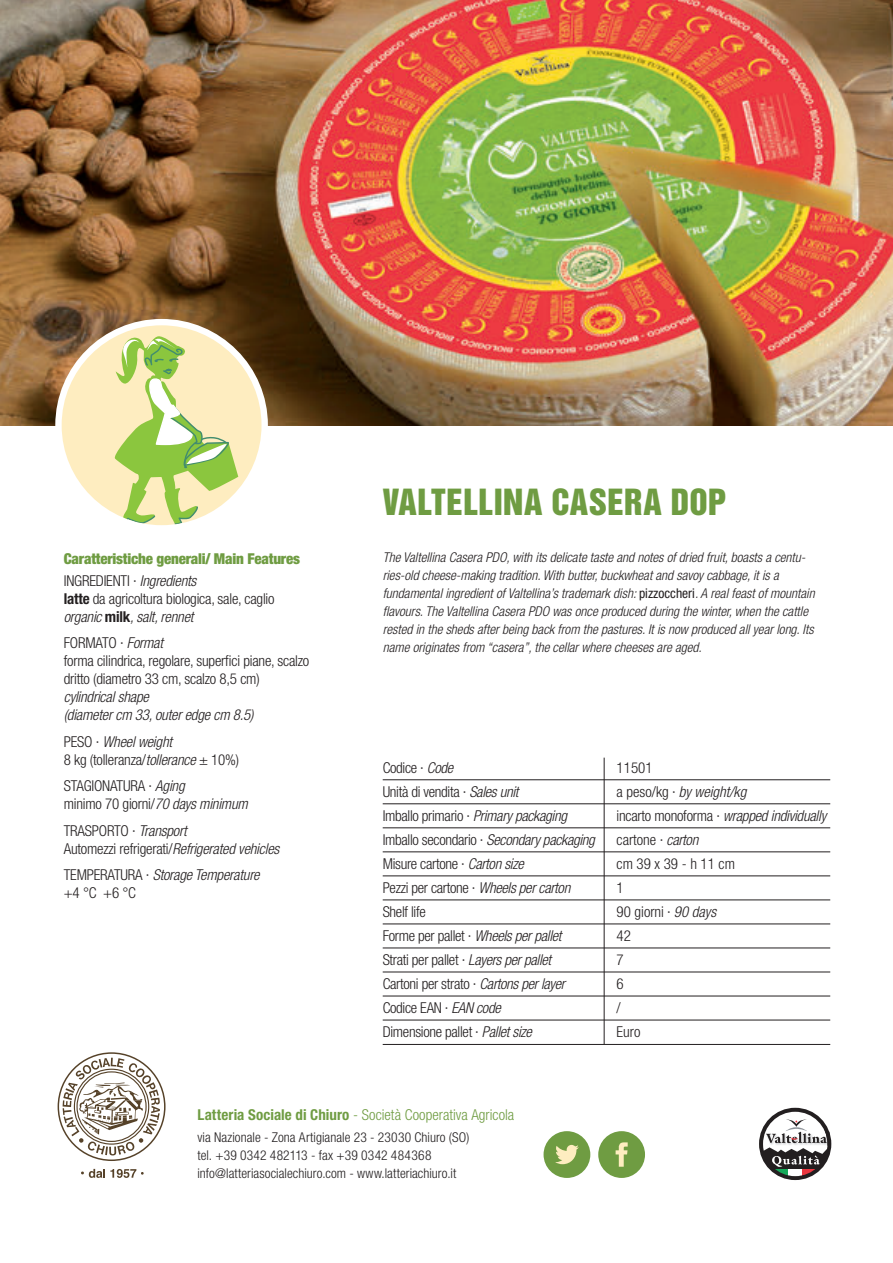
<style>
.page{position:relative;width:893px;height:1263px;background:#fff}
.page>*{position:absolute;margin:0;border:0;box-sizing:border-box;transform-origin:0 0}
.t1{font:33px "Helvetica Inserat LT Std";letter-spacing:.01em;color:#6f9c42}
.t2{font:300 condensed 15px/24px "Helvetica Neue LT Std";letter-spacing:-.015em;color:#231f20}
.t3{font:900 condensed 15px/22.2px "Helvetica Neue LT Std";letter-spacing:-.015em;color:#6f9c42}
.t4{font:300 condensed 15px "Helvetica Neue LT Std";letter-spacing:.005em;color:#6f9c42}
.t5{font:italic 300 condensed 15px/18px "Helvetica Neue LT Std";letter-spacing:-.015em;color:#231f20}
.t6{font:italic 300 condensed 13.5px "Helvetica Neue LT Std";color:#231f20}
.t7{font:300 condensed 13.5px/18px "Helvetica Neue LT Std";letter-spacing:.005em;color:#231f20}
.s1{font-weight:300;color:#231f20}
.s2{font-weight:300;font-style:italic;color:#231f20}
.s3{font-weight:700}
.s4{font-style:italic}
.s5{font-weight:400;font-style:normal}
</style>
<div class="page">
<img style="left:0;top:0;width:893px;height:425px">
<div style="left:55px;top:319px;width:213px;height:212px;background:#fff;border-radius:50%"></div>
<svg style="left:759px;top:1108px;width:72px;height:72px"></svg>
<svg style="left:802px;top:1169px;width:13px;height:7px"></svg>
<svg style="left:775px;top:1169px;width:14px;height:7px"></svg>
<div style="left:789px;top:1169px;width:13px;height:7px;background:#fff"></div>
<div style="left:544px;top:1131px;width:46px;height:47px;background:#6f9c42;border-radius:50%"></div>
<svg style="left:555px;top:1145px;width:24px;height:19px"></svg>
<div style="left:598px;top:1131px;width:47px;height:47px;background:#6f9c42;border-radius:50%"></div>
<svg style="left:616px;top:1142px;width:12px;height:25px"></svg>
<div style="left:62px;top:325px;width:199px;height:200px;background:#feedc0;border-radius:50%"></div>
<svg style="left:112px;top:336px;width:126px;height:189px"></svg>
<hr style="left:383px;top:779px;width:447px;height:1px;background:#231f20">
<hr style="left:383px;top:803px;width:447px;height:1px;background:#231f20">
<hr style="left:383px;top:827px;width:447px;height:1px;background:#231f20">
<hr style="left:383px;top:852px;width:447px;height:1px;background:#231f20">
<hr style="left:383px;top:876px;width:447px;height:1px;background:#231f20">
<hr style="left:383px;top:900px;width:447px;height:1px;background:#231f20">
<hr style="left:383px;top:924px;width:447px;height:1px;background:#231f20">
<hr style="left:383px;top:948px;width:447px;height:1px;background:#231f20">
<hr style="left:383px;top:972px;width:447px;height:1px;background:#231f20">
<hr style="left:383px;top:996px;width:447px;height:1px;background:#231f20">
<hr style="left:383px;top:1020px;width:447px;height:1px;background:#231f20">
<hr style="left:383px;top:1044px;width:447px;height:1px;background:#231f20">
<hr style="left:604px;top:758px;width:1px;height:286px;background:#231f20">
<svg style="left:57px;top:1052px;width:109px;height:126px"></svg>
<p class="t3" style="left:64px;top:547px;width:238px">Caratteristiche generali/ Main Features<br><span class="s1">INGREDIENTI ∙</span> <span class="s2">Ingredients</span></p>
<p class="t2" style="left:64px;top:589px;width:212px;line-height:18px"><span class="s3">latte</span> da agricoltura biologica, sale, caglio <span class="s4">organic</span> <span class="s3">milk</span><span class="s4">, salt, rennet</span></p>
<p class="t2" style="left:64px;top:634px;width:247px;line-height:18px">FORMATO ∙ <span class="s4">Format<br></span>forma cilindrica, regolare, superfici piane, scalzo dritto (diametro 33 cm, scalzo 8,5 cm)</p>
<p class="t5" style="left:64px;top:688px;width:191px">cylindrical shape<br>(diameter cm 33, outer edge cm 8.5)</p>
<p class="t2" style="left:64px;top:732px;width:177px;line-height:18px">PESO ∙ <span class="s4">Wheel weight<br></span>8 kg (tolleranza/<span class="s4">tollerance</span> ± 10%)</p>
<p class="t2" style="left:64px;top:777px;width:186px;line-height:18px">STAGIONATURA ∙ <span class="s4">Aging<br></span>minimo 70 giorni/<span class="s4">70 days minimum</span></p>
<p class="t2" style="left:64px;top:821px;width:217px;line-height:18px">TRASPORTO ∙ <span class="s4">Transport<br></span>Automezzi refrigerati/<span class="s4">Refrigerated vehicles</span></p>
<p class="t2" style="left:64px;top:866px;width:197px;line-height:18px">TEMPERATURA ∙ <span class="s4">Storage Temperature </span>+4 °C +6 °C</p>
<h1 class="t1" style="left:383px;top:483px;width:345px">VALTELLINA CASERA DOP</h1>
<p class="t6" style="left:383px;top:550px;width:424px">The Valtellina Casera PDO, with its delicate taste and notes of dried fruit, boasts a centu-</p>
<p class="t6" style="left:383px;top:568px;width:398px">ries-old cheese-making tradition. With butter, buckwheat and savoy cabbage, it is a</p>
<p class="t6" style="left:383px;top:586px;width:433px">fundamental ingredient of Valtellina’s trademark dish: <span class="s5">pizzoccheri</span>. A real feast of mountain</p>
<p class="t6" style="left:388px;top:604px;width:421px">avours. The Valtellina Casera PDO was once produced during the winter, when the cattle</p>
<p class="t6" style="left:383px;top:622px;width:432px">rested in the sheds after being back from the pastures. It is now produced all year long. Its</p>
<p class="t6" style="left:383px;top:640px;width:321px">name originates from “casera”, the cellar where cheeses are aged.</p>
<p class="t2" style="left:383px;top:756px;width:214px">Codice ∙ <span class="s4">Code<br></span>Unità di vendita ∙ <span class="s4">Sales unit<br></span>Imballo primario ∙ <span class="s4">Primary packaging<br></span>Imballo secondario ∙ <span class="s4">Secondary packaging<br></span>Misure cartone ∙ <span class="s4">Carton size<br></span>Pezzi per cartone ∙ <span class="s4">Wheels per carton<br></span>Shelf life<br>Forme per pallet ∙ <span class="s4">Wheels per pallet<br></span>Strati per pallet ∙ <span class="s4">Layers per pallet<br></span>Cartoni per strato ∙ <span class="s4">Cartons per layer<br></span>Codice EAN ∙ <span class="s4">EAN code<br></span>Dimensione pallet ∙ <span class="s4">Pallet size</span></p>
<p class="t2" style="left:617px;top:756px;width:211px">11501<br>a peso/kg ∙ <span class="s4">by weight/kg<br></span>incarto monoforma ∙ <span class="s4">wrapped individually </span>cartone ∙ <span class="s4">carton<br></span>cm 39 x 39 - h 11 cm<br>1<br>90 giorni ∙ <span class="s4">90 days<br></span>42<br>7<br>6<br>/<br>Euro</p>
<p class="t4" style="left:197px;top:1106px;width:318px"><span class="s3">Latteria Sociale di Chiuro</span> - Società Cooperativa Agricola</p>
<p class="t7" style="left:197px;top:1128px;width:273px">via Nazionale - Zona Artigianale 23 - 23030 Chiuro (SO) tel. +39 0342 482113 - fax +39 0342 484368 info@latteriasocialechiuro.com - www.latteriachiuro.it</p>
</div>
